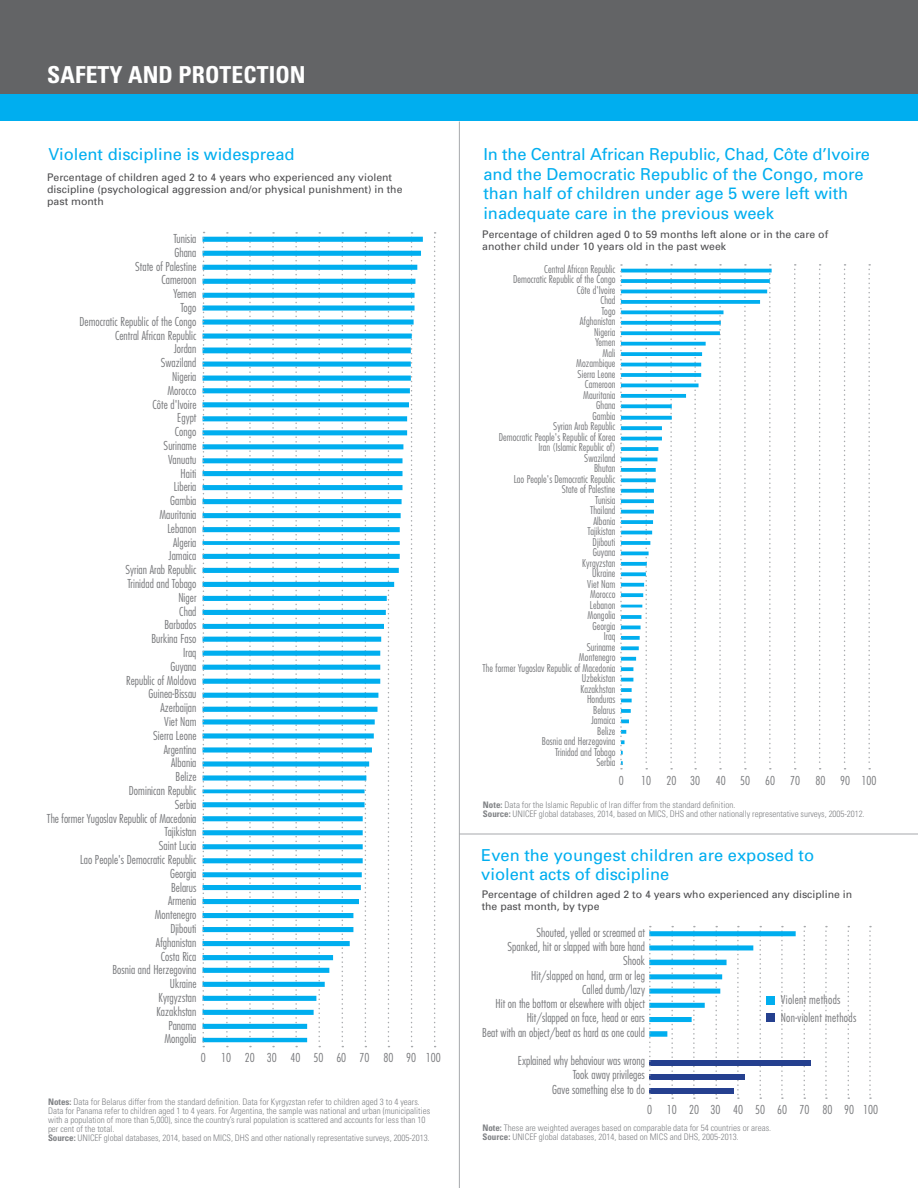
<style>
.page{position:relative;width:918px;height:1188px;background:#fff}
.page>*{position:absolute;margin:0;border:0;box-sizing:border-box;transform-origin:0 0}
.t1{font:700 condensed 23.4px "Univers";letter-spacing:.005em;color:#fff}
.t2{font:16.5px/19.5px "Univers";color:#00aeef}
.t3{font:300 condensed 12px/13.8px "Futura Std";letter-spacing:.005em;color:#77787b;text-align:right}
.t4{font:300 condensed 12px/17.7px "Futura Std";letter-spacing:.025em;color:#77787b}
.t5{font:300 condensed 10.5px/10.5px "Futura Std";letter-spacing:.005em;color:#77787b;text-align:right}
.t6{font:10.5px/12px "Univers";color:#4d4d4f}
.t7{font:300 condensed 9px/9px "Univers";color:#808285}
.s1{font-weight:700}
</style>
<div class="page">
<div style="left:0;top:0;width:918px;height:108px;background:#636466"></div>
<div style="left:0;top:94px;width:918px;height:28px;background:#00aeef"></div>
<hr style="left:459px;top:122px;width:1px;height:1066px;background:#a7a9ac">
<hr style="left:459px;top:834px;width:459px;height:1px;background:#a7a9ac">
<svg style="left:434px;top:232px;width:2px;height:815px"></svg>
<svg style="left:205px;top:237px;width:218px;height:805px"></svg>
<svg style="left:203px;top:232px;width:2px;height:815px"></svg>
<svg style="left:868px;top:264px;width:2px;height:506px"></svg>
<svg style="left:844px;top:264px;width:2px;height:506px"></svg>
<svg style="left:819px;top:264px;width:2px;height:506px"></svg>
<svg style="left:794px;top:264px;width:2px;height:506px"></svg>
<svg style="left:769px;top:264px;width:2px;height:506px"></svg>
<svg style="left:744px;top:264px;width:2px;height:506px"></svg>
<svg style="left:719px;top:264px;width:2px;height:506px"></svg>
<svg style="left:694px;top:264px;width:2px;height:506px"></svg>
<svg style="left:670px;top:264px;width:2px;height:506px"></svg>
<svg style="left:645px;top:264px;width:2px;height:506px"></svg>
<hr style="left:621px;top:269px;width:151px;height:3px;background:#00aeef">
<svg style="left:632px;top:279px;width:138px;height:4px"></svg>
<hr style="left:621px;top:290px;width:146px;height:3px;background:#00aeef">
<svg style="left:632px;top:300px;width:128px;height:4px"></svg>
<svg style="left:632px;top:310px;width:92px;height:4px"></svg>
<svg style="left:632px;top:321px;width:89px;height:4px"></svg>
<svg style="left:632px;top:331px;width:88px;height:4px"></svg>
<svg style="left:632px;top:342px;width:74px;height:4px"></svg>
<svg style="left:632px;top:352px;width:70px;height:4px"></svg>
<hr style="left:621px;top:363px;width:80px;height:3px;background:#00aeef">
<svg style="left:632px;top:373px;width:69px;height:4px"></svg>
<hr style="left:621px;top:384px;width:78px;height:3px;background:#00aeef">
<svg style="left:632px;top:394px;width:54px;height:4px"></svg>
<svg style="left:632px;top:404px;width:40px;height:4px"></svg>
<svg style="left:632px;top:416px;width:40px;height:4px"></svg>
<svg style="left:632px;top:426px;width:30px;height:4px"></svg>
<hr style="left:621px;top:437px;width:41px;height:3px;background:#00aeef">
<svg style="left:632px;top:447px;width:26px;height:4px"></svg>
<hr style="left:621px;top:458px;width:37px;height:3px;background:#00aeef">
<svg style="left:632px;top:468px;width:24px;height:4px"></svg>
<svg style="left:632px;top:478px;width:24px;height:4px"></svg>
<svg style="left:632px;top:489px;width:22px;height:4px"></svg>
<svg style="left:632px;top:499px;width:22px;height:4px"></svg>
<svg style="left:632px;top:510px;width:22px;height:4px"></svg>
<svg style="left:632px;top:520px;width:21px;height:4px"></svg>
<hr style="left:621px;top:531px;width:31px;height:3px;background:#00aeef">
<svg style="left:632px;top:541px;width:18px;height:4px"></svg>
<hr style="left:621px;top:552px;width:28px;height:3px;background:#00aeef">
<svg style="left:632px;top:562px;width:15px;height:4px"></svg>
<svg style="left:632px;top:572px;width:14px;height:4px"></svg>
<svg style="left:632px;top:583px;width:12px;height:4px"></svg>
<svg style="left:632px;top:593px;width:11px;height:4px"></svg>
<hr style="left:621px;top:605px;width:21px;height:2px;background:#00aeef">
<svg style="left:632px;top:615px;width:9px;height:4px"></svg>
<hr style="left:621px;top:626px;width:20px;height:3px;background:#00aeef">
<svg style="left:632px;top:636px;width:8px;height:4px"></svg>
<svg style="left:632px;top:646px;width:7px;height:4px"></svg>
<svg style="left:632px;top:657px;width:4px;height:4px"></svg>
<svg style="left:620px;top:264px;width:12px;height:506px"></svg>
<svg style="left:869px;top:926px;width:2px;height:173px"></svg>
<svg style="left:848px;top:926px;width:1px;height:173px"></svg>
<svg style="left:825px;top:926px;width:2px;height:173px"></svg>
<svg style="left:804px;top:926px;width:1px;height:173px"></svg>
<div style="left:649px;top:1060px;width:162px;height:5px;background:#25408f"></div>
<svg style="left:649px;top:926px;width:147px;height:173px"></svg>
<div style="left:767px;top:996px;width:8px;height:8px;background:#00aeef"></div>
<div style="left:767px;top:1013px;width:8px;height:9px;background:#25408f"></div>
<h1 class="t1" style="left:47px;top:60px;width:260px">SAFETY AND PROTECTION</h1>
<h2 class="t2" style="left:48px;top:144px;width:248px">Violent discipline is widespread</h2>
<h2 class="t2" style="left:483px;top:144px;width:388px">In the Central African Republic, Chad, Côte d’Ivoire and the Democratic Republic of the Congo, more than half of children under age 5 were left with inadequate care in the previous week</h2>
<p class="t6" style="left:47px;top:171px;width:357px">Percentage of children aged 2 to 4 years who experienced any violent discipline (psychological aggression and/or physical punishment) in the past month</p>
<p class="t3" style="left:47px;top:232px;width:151px">Tunisia<br>Ghana<br>State of Palestine<br>Cameroon<br>Yemen<br>Togo<br>Democratic Republic of the Congo<br>Central African Republic<br>Jordan<br>Swaziland<br>Nigeria<br>Morocco<br>Côte d'Ivoire<br>Egypt<br>Congo<br>Suriname<br>Vanuatu<br>Haiti<br>Liberia<br>Gambia<br>Mauritania<br>Lebanon<br>Algeria<br>Jamaica<br>Syrian Arab Republic<br>Trinidad and Tobago<br>Niger<br>Chad<br>Barbados<br>Burkina Faso<br>Iraq<br>Guyana<br>Republic of Moldova<br>Guinea-Bissau<br>Azerbaijan<br>Viet Nam<br>Sierra Leone<br>Argentina<br>Albania<br>Belize<br>Dominican Republic<br>Serbia<br>The former Yugoslav Republic of Macedonia<br>Tajikistan<br>Saint Lucia<br>Lao People's Democratic Republic<br>Georgia<br>Belarus<br>Armenia<br>Montenegro<br>Djibouti<br>Afghanistan<br>Costa Rica<br>Bosnia and Herzegovina<br>Ukraine<br>Kyrgyzstan<br>Kazakhstan<br>Panama<br>Mongolia</p>
<p class="t3" style="left:201px;top:1051px;width:6px">0</p>
<p class="t3" style="left:221px;top:1051px;width:221px">10 20 30 40 50 60 70 80 90 100</p>
<p class="t7" style="left:48px;top:1097px;width:384px"><span class="s1">Notes:</span> Data for Belarus differ from the standard definition. Data for Kyrgyzstan refer to children aged 3 to 4 years.<br>Data for Panama refer to children aged 1 to 4 years. For Argentina, the sample was national and urban (municipalities with a population of more than 5,000), since the country’s rural population is scattered and accounts for less than 10 per cent of the total.<br><span class="s1">Source:</span> UNICEF global databases, 2014, based on MICS, DHS and other nationally representative surveys, 2005-2013.</p>
<p class="t6" style="left:482px;top:228px;width:347px">Percentage of children aged 0 to 59 months left alone or in the care of another child under 10 years old in the past week</p>
<p class="t5" style="left:483px;top:263px;width:134px">Central African Republic<br>Democratic Republic of the Congo<br>Côte d'Ivoire<br>Chad<br>Togo<br>Afghanistan<br>Nigeria<br>Yemen<br>Mali<br>Mozambique<br>Sierra Leone<br>Cameroon<br>Mauritania<br>Ghana<br>Gambia<br>Syrian Arab Republic<br>Democratic People's Republic of Korea<br>Iran (Islamic Republic of)<br>Swaziland<br>Bhutan<br>Lao People's Democratic Republic<br>State of Palestine<br>Tunisia<br>Thailand<br>Albania<br>Tajikistan<br>Djibouti<br>Guyana<br>Kyrgyzstan<br>Ukraine<br>Viet Nam<br>Morocco<br>Lebanon<br>Mongolia<br>Georgia<br>Iraq<br>Suriname<br>Montenegro<br>The former Yugoslav Republic of Macedonia<br>Uzbekistan<br>Kazakhstan<br>Honduras<br>Belarus<br>Jamaica<br>Belize<br>Bosnia and Herzegovina<br>Trinidad and Tobago<br>Serbia</p>
<p class="t3" style="left:619px;top:774px;width:6px">0</p>
<p class="t3" style="left:641px;top:774px;width:11px">10</p>
<p class="t3" style="left:667px;top:774px;width:35px">20 30</p>
<p class="t3" style="left:716px;top:774px;width:61px">40 50 60</p>
<p class="t3" style="left:790px;top:774px;width:11px">70</p>
<p class="t3" style="left:816px;top:774px;width:62px">80 90 100</p>
<p class="t7" style="left:483px;top:800px;width:383px"><span class="s1">Note:</span> Data for the Islamic Republic of Iran differ from the standard definition.<br><span class="s1">Source:</span> UNICEF global databases, 2014, based on MICS, DHS and other nationally representative surveys, 2005-2012.</p>
<h2 class="t2" style="left:481px;top:845px;width:334px">Even the youngest children are exposed to violent acts of discipline</h2>
<p class="t6" style="left:482px;top:888px;width:372px">Percentage of children aged 2 to 4 years who experienced any discipline in the past month, by type</p>
<p class="t3" style="left:482px;top:925px;width:164px;line-height:14.2px">Shouted, yelled or screamed at<br>Spanked, hit or slapped with bare hand<br>Shook<br>Hit/slapped on hand, arm or leg<br>Called dumb/lazy<br>Hit on the bottom or elsewhere with object<br>Hit/slapped on face, head or ears<br>Beat with an object/beat as hard as one could</p>
<p class="t3" style="left:518px;top:1054px;width:129px;line-height:14.2px">Explained why behaviour was wrong<br>Took away privileges<br>Gave something else to do</p>
<p class="t4" style="left:781px;top:991px;width:77px">Violent methods<br>Non-violent methods</p>
<p class="t3" style="left:647px;top:1102px;width:233px">0 10 20 30 40 50 60 70 80 90 100</p>
<p class="t7" style="left:482px;top:1123px;width:290px"><span class="s1">Note:</span> These are weighted averages based on comparable data for 54 countries or areas.<br><span class="s1">Source:</span> UNICEF global databases, 2014, based on MICS and DHS, 2005-2013.</p>
</div>
